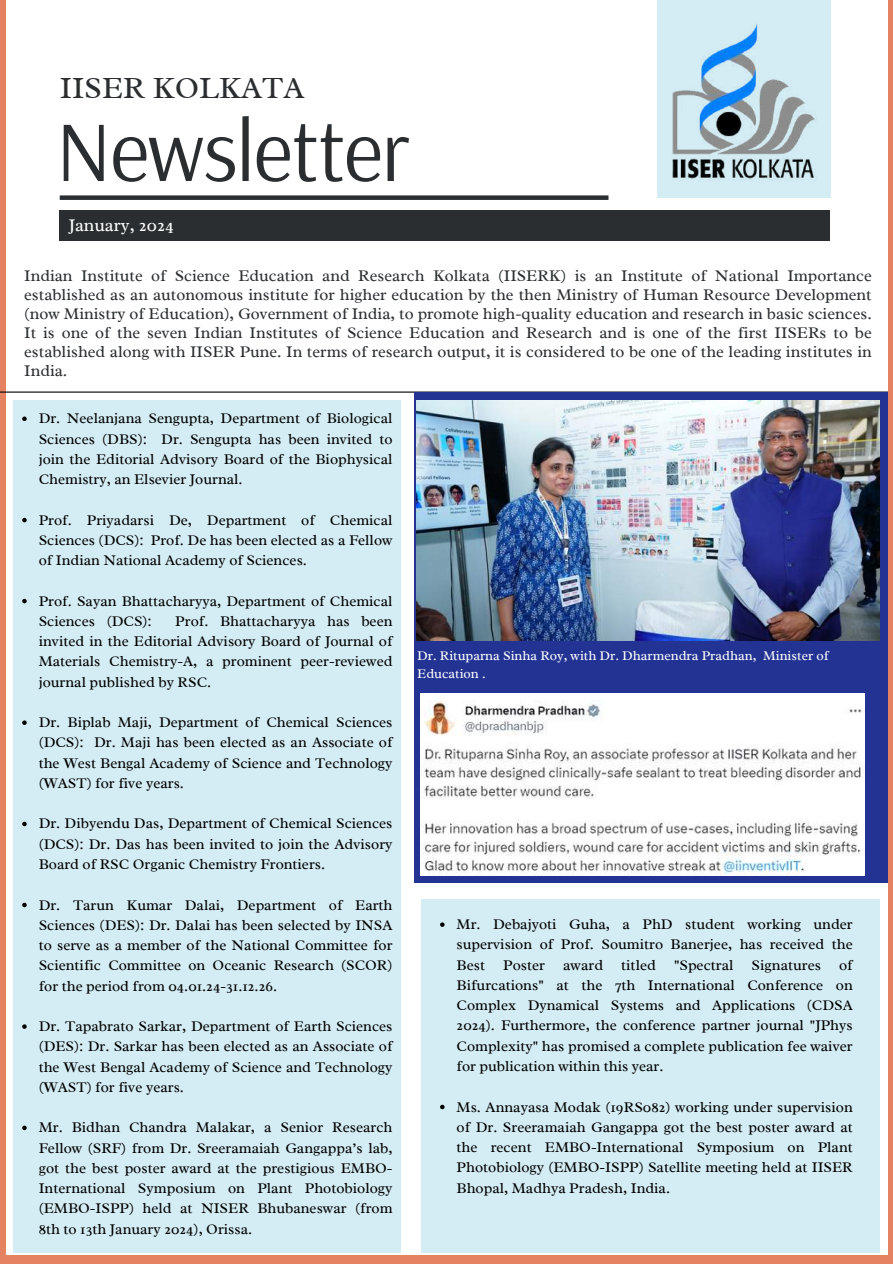
<style>
.page{position:relative;width:893px;height:1264px;background:#fff}
.page>*{position:absolute;margin:0;border:0;box-sizing:border-box;transform-origin:0 0}
.t1{font:86.25px "Arsenal";letter-spacing:-.02em;color:#2a2e30}
.t2{font:31.2px "Radley";color:#2a2e30}
.t3{font:18px "Radley";color:#fff}
.t4{font:16.5px/19.2px "Radley";color:#2a2e30;text-align:justify}
.t5{font:15px/20.2px "Radley";color:#000;text-align:justify}
.t6{font:13.5px/18px "Radley";color:#fff}
</style>
<div class="page">
<div style="left:657px;top:0;width:173px;height:198px;background:#d4edf4"></div>
<div style="left:60px;top:195px;width:548px;height:5px;background:#2a2e30"></div>
<div style="left:0;top:0;width:5px;height:1263px;background:#e48262"></div>
<div style="left:60px;top:210px;width:770px;height:30px;background:#2a2e30"></div>
<img style="left:672px;top:23px;width:145px;height:158px">
<hr style="left:0;top:391px;width:892px;height:1px;background:#000">
<div style="left:413px;top:392px;width:479px;height:490px;background:#233394"></div>
<img style="left:416px;top:400px;width:463px;height:240px">
<img style="left:421px;top:693px;width:443px;height:182px">
<div style="left:13px;top:400px;width:388px;height:853px;background:#d4edf4"></div>
<div style="left:421px;top:899px;width:458px;height:354px;background:#d4edf4"></div>
<div style="left:0;top:1254px;width:892px;height:9px;background:#e48262"></div>
<div style="left:887px;top:0;width:5px;height:1259px;background:#e48262"></div>
<svg style="left:22px;top:416px;width:5px;height:5px"></svg>
<svg style="left:22px;top:518px;width:5px;height:4px"></svg>
<svg style="left:22px;top:599px;width:5px;height:4px"></svg>
<svg style="left:22px;top:720px;width:5px;height:5px"></svg>
<svg style="left:22px;top:821px;width:5px;height:5px"></svg>
<svg style="left:22px;top:902px;width:5px;height:5px"></svg>
<svg style="left:22px;top:1024px;width:5px;height:4px"></svg>
<svg style="left:22px;top:1125px;width:5px;height:5px"></svg>
<svg style="left:440px;top:922px;width:4px;height:4px"></svg>
<svg style="left:440px;top:1104px;width:4px;height:5px"></svg>
<h2 class="t2" style="left:60px;top:68px;width:246px">IISER KOLKATA</h2>
<h1 class="t1" style="left:56px;top:95px;width:355px">Newsletter</h1>
<p class="t3" style="left:69px;top:213px;width:107px">January, 2024</p>
<p class="t4" style="left:24px;top:266px;width:849px">Indian Institute of Science Education and Research Kolkata (IISERK) is an Institute of National Importance established as an autonomous institute for higher education by the then Ministry of Human Resource Development (now Ministry of Education), Government of India, to promote high-quality education and research in basic sciences.<br>It is one of the seven Indian Institutes of Science Education and Research and is one of the first IISERs to be established along with IISER Pune. In terms of research output, it is considered to be one of the leading institutes in India.</p>
<p class="t5" style="left:39px;top:408px;width:355px">Dr. Neelanjana Sengupta, Department of Biological Sciences (DBS): Dr. Sengupta has been invited to join the Editorial Advisory Board of the Biophysical Chemistry, an Elsevier Journal.</p>
<p class="t5" style="left:39px;top:509px;width:355px">Prof. Priyadarsi De, Department of Chemical Sciences (DCS): Prof. De has been elected as a Fellow of Indian National Academy of Sciences.</p>
<p class="t5" style="left:39px;top:590px;width:355px">Prof. Sayan Bhattacharyya, Department of Chemical<br>Sciences (DCS):</p>
<p class="t5" style="left:39px;top:610px;width:355px;text-indent:136px">Prof. Bhattacharyya has been invited in the Editorial Advisory Board of Journal of Materials Chemistry-A, a prominent peer-reviewed journal published by RSC.</p>
<p class="t5" style="left:39px;top:712px;width:355px">Dr. Biplab Maji, Department of Chemical Sciences (DCS): Dr. Maji has been elected as an Associate of the West Bengal Academy of Science and Technology (WAST) for five years.</p>
<p class="t5" style="left:39px;top:813px;width:355px">Dr. Dibyendu Das, Department of Chemical Sciences (DCS): Dr. Das has been invited to join the Advisory Board of RSC Organic Chemistry Frontiers.</p>
<p class="t5" style="left:39px;top:894px;width:355px">Dr. Tarun Kumar Dalai, Department of Earth Sciences (DES): Dr. Dalai has been selected by INSA to serve as a member of the National Committee for Scientific Committee on Oceanic Research (SCOR) for the period from 04.01.24-31.12.26.</p>
<p class="t5" style="left:39px;top:1015px;width:355px">Dr. Tapabrato Sarkar, Department of Earth Sciences (DES): Dr. Sarkar has been elected as an Associate of the West Bengal Academy of Science and Technology (WAST) for five years.</p>
<p class="t5" style="left:39px;top:1117px;width:355px">Mr. Bidhan Chandra Malakar, a Senior Research Fellow (SRF) from Dr. Sreeramaiah Gangappa’s lab, got the best poster award at the prestigious EMBO-International Symposium on Plant Photobiology (EMBO-ISPP) held at NISER Bhubaneswar (from 8th to 13th January 2024), Orissa.</p>
<p class="t6" style="left:417px;top:646px;width:413px">Dr. Rituparna Sinha Roy, with Dr. Dharmendra Pradhan, Minister of<br>Education .</p>
<p class="t5" style="left:456px;top:914px;width:397px">Mr. Debajyoti Guha, a PhD student working under supervision of Prof. Soumitro Banerjee, has received the Best Poster award titled "Spectral Signatures of Bifurcations" at the 7th International Conference on Complex Dynamical Systems and Applications (CDSA 2024). Furthermore, the conference partner journal "JPhys Complexity" has promised a complete publication fee waiver for publication within this year.</p>
<p class="t5" style="left:456px;top:1096px;width:397px">Ms. Annayasa Modak (19RS082) working under supervision of Dr. Sreeramaiah Gangappa got the best poster award at the recent EMBO-International Symposium on Plant Photobiology (EMBO-ISPP) Satellite meeting held at IISER Bhopal, Madhya Pradesh, India.</p>
</div>
